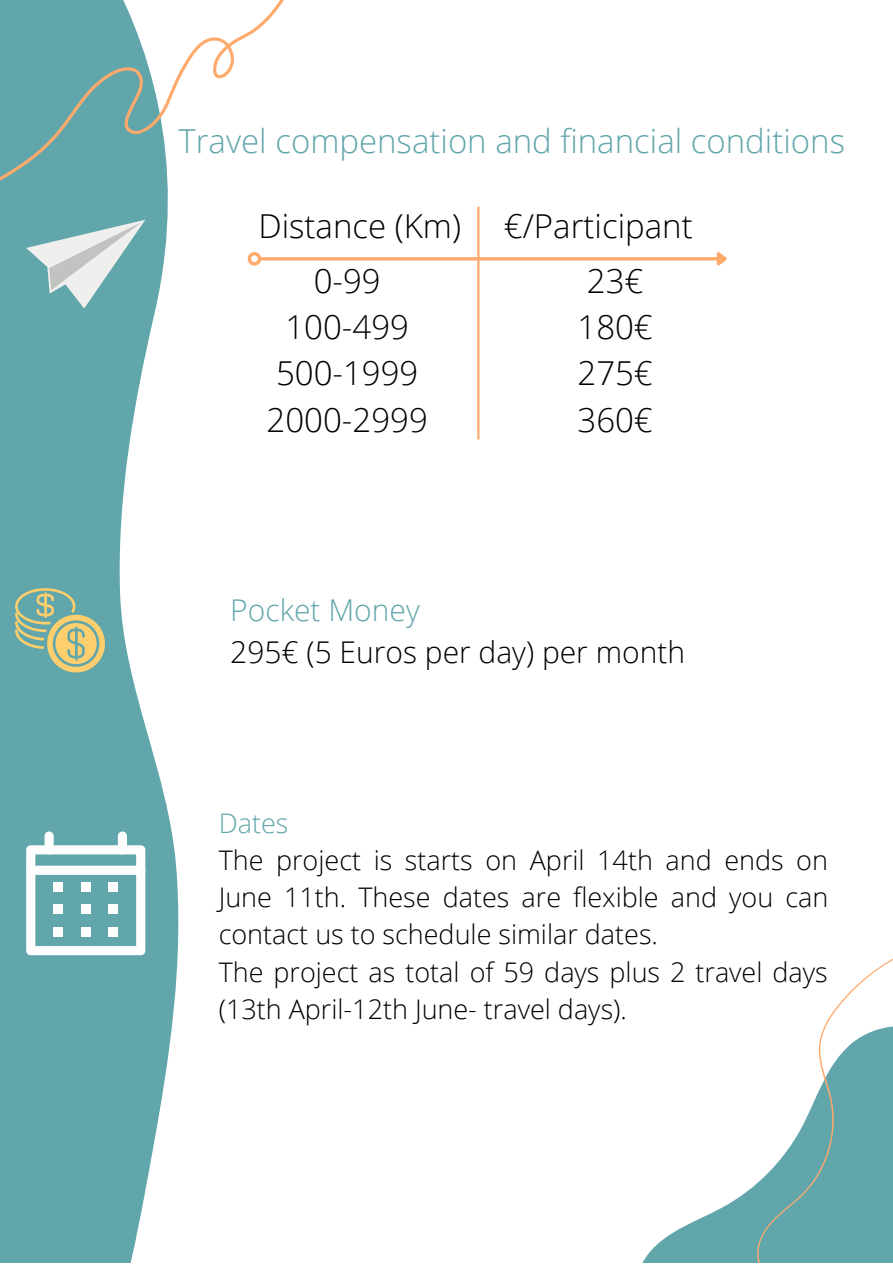
<style>
.page{position:relative;width:893px;height:1264px;background:#fff}
.page>*{position:absolute;margin:0;border:0;box-sizing:border-box;transform-origin:0 0}
.t1{font:300 33px/46px "Open Sans";color:#000;text-align:center}
.t2{font:300 33px "Open Sans";color:#61a6ab}
.t3{font:300 30px "Open Sans";color:#000}
.t4{font:300 30px "Open Sans";color:#61a6ab}
.t5{font:300 27px/37px "Open Sans";color:#000}
.t6{font:300 27px "Open Sans";color:#61a6ab}
</style>
<div class="page">
<svg style="left:0;top:219px;width:178px;height:1043px;fill:#61a6ab"></svg>
<svg style="left:0;top:0;width:284px;height:219px;fill:#61a6ab"></svg>
<svg style="left:643px;top:1217px;width:60px;height:45px;fill:#61a6ab"></svg>
<svg style="left:703px;top:959px;width:189px;height:303px"></svg>
<hr style="left:260px;top:257px;width:457px;height:3px;background:#ffaa6d">
<svg style="left:247px;top:252px;width:17px;height:14px"></svg>
<svg style="left:713px;top:252px;width:14px;height:14px"></svg>
<hr style="left:477px;top:207px;width:2px;height:232px;background:#ffaa6d">
<svg style="left:15px;top:588px;width:90px;height:84px;background:#9bb493"></svg>
<svg style="left:26px;top:220px;width:119px;height:88px;background:#99c0c2"></svg>
<svg style="left:26px;top:831px;width:119px;height:124px"></svg>
<p class="t2" style="left:178px;top:118px;width:668px">Travel compensation and financial conditions</p>
<p class="t1" style="left:258px;top:203px;width:204px">Distance (Km)</p>
<p class="t1" style="left:504px;top:203px;width:190px">€/Participant</p>
<p class="t1" style="left:266px;top:257px;width:163px">0-99<br>100-499<br>500-1999<br>2000-2999</p>
<p class="t1" style="left:577px;top:257px;width:77px;text-align:left">23€<br>180€<br>275€<br>360€</p>
<p class="t4" style="left:230px;top:589px;width:191px">Pocket Money</p>
<p class="t3" style="left:230px;top:630px;width:456px">295€ (5 Euros per day) per month</p>
<p class="t6" style="left:219px;top:804px;width:71px">Dates</p>
<p class="t5" style="left:219px;top:841px;width:611px">The project is starts on April 14th and ends on June 11th. These dates are flexible and you can contact us to schedule similar dates.<br>The project as total of 59 days plus 2 travel days (13th April-12th June- travel days).</p>
</div>
